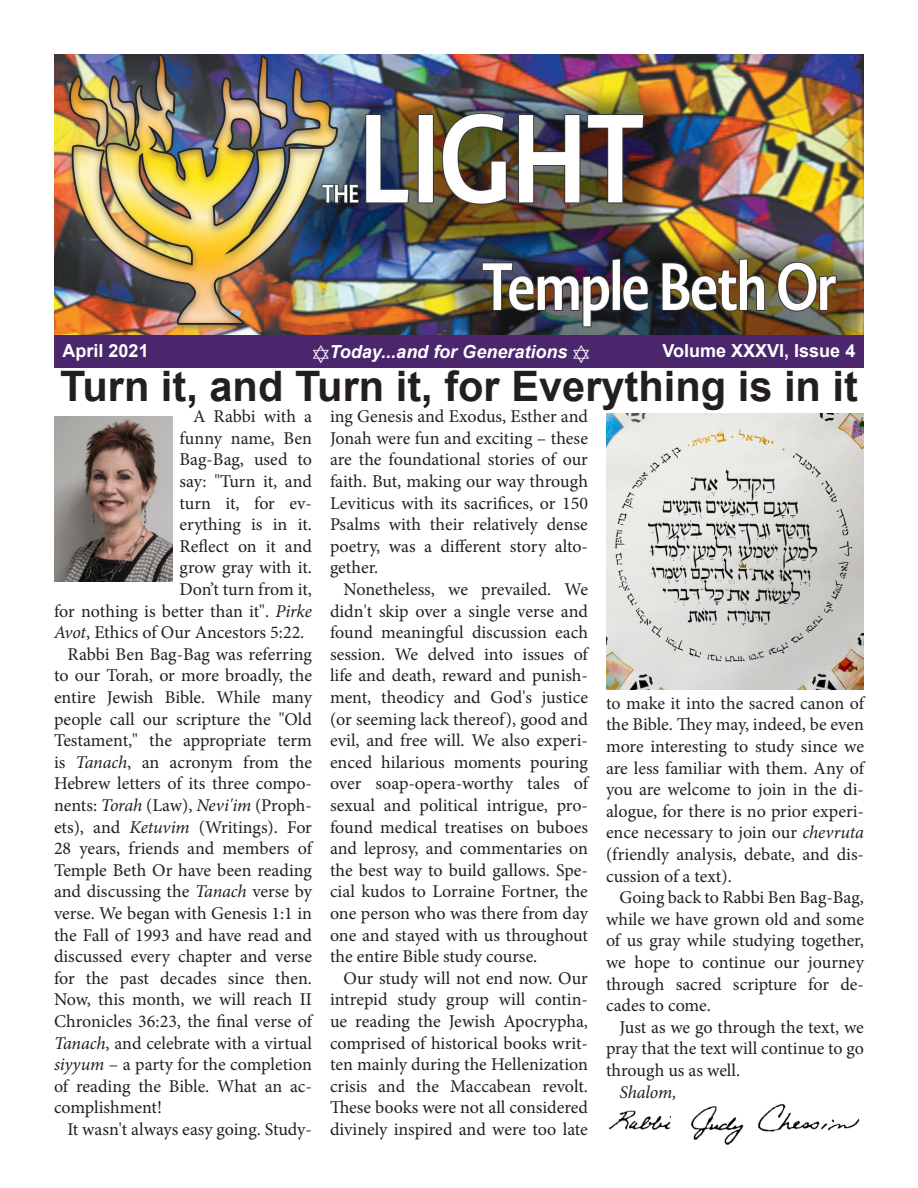
<style>
.page{position:relative;width:918px;height:1188px;background:#fff}
.page>*{position:absolute;margin:0;border:0;box-sizing:border-box;transform-origin:0 0}
.t1{font:700 42px "Arial";color:#231f20}
.t2{font:18px/21.6px "Minion Pro";letter-spacing:-.005em;color:#231f20;text-align:justify}
.t3{font:700 18px "Arial";color:#fff}
.t4{font:italic 700 18px "Arial";color:#fff}
.t5{font:italic 18px "Minion Pro";letter-spacing:-.005em;color:#231f20}
.s1{font-style:italic}
</style>
<div class="page">
<div style="left:54px;top:335px;width:810px;height:32px;background:#4b266d"></div>
<img style="left:608px;top:1103px;width:252px;height:41px">
<img style="left:54px;top:54px;width:810px;height:281px">
<img style="left:54px;top:417px;width:119px;height:165px">
<img style="left:606px;top:413px;width:258px;height:276px">
<p class="t3" style="left:63px;top:338px;width:88px">April 2021</p>
<p class="t3" style="left:663px;top:338px;width:194px">Volume XXXVI, Issue 4</p>
<p class="t1" style="left:60px;top:357px;width:799px">Turn it, and Turn it, for Everything is in it</p>
<p class="t2" style="left:193px;top:406px;width:120px">A Rabbi with a</p>
<p class="t2" style="left:180px;top:427px;width:134px">funny name, Ben</p>
<p class="t2" style="left:180px;top:449px;width:134px">Bag-Bag, used to</p>
<p class="t2" style="left:180px;top:471px;width:134px">say: "Turn it, and</p>
<p class="t2" style="left:180px;top:492px;width:134px">turn it, for ev-</p>
<p class="t2" style="left:180px;top:514px;width:134px">erything is in it.</p>
<p class="t2" style="left:180px;top:535px;width:134px">Reflect on it and</p>
<p class="t2" style="left:180px;top:557px;width:134px">grow gray with it.</p>
<p class="t2" style="left:180px;top:579px;width:134px">Don’t turn from it,</p>
<p class="t2" style="left:54px;top:600px;width:259px">for nothing is better than it". <span class="s1">Pirke</span></p>
<p class="t2" style="left:54px;top:622px;width:252px"><span class="s1">Avot</span>, Ethics of Our Ancestors 5:22.</p>
<p class="t2" style="left:54px;top:643px;width:260px;text-indent:14px">Rabbi Ben Bag-Bag was referring to our Torah, or more broadly, the entire Jewish Bible. While many people call our scripture the "Old Testament," the appropriate term is <span class="s1">Tanach</span>, an acronym from the Hebrew letters of its three compo&shy;nents: <span class="s1">Torah</span> (Law), <span class="s1">Nevi'im</span> (Proph&shy;ets), and <span class="s1">Ketuvim</span> (Writings). For 28 years, friends and members of Temple Beth Or have been reading and discussing the <span class="s1">Tanach</span> verse by verse. We began with Genesis 1:1 in the Fall of 1993 and have read and discussed every chapter and verse for the past decades since then.<br>Now, this month, we will reach II Chronicles 36:23, the final verse of <span class="s1">Tanach</span>, and celebrate with a virtual <span class="s1">siyyum</span> – a party for the completion of reading the Bible. What an ac&shy;complishment!</p>
<p class="t2" style="left:68px;top:1119px;width:246px">It wasn't always easy going. Study-</p>
<p class="t4" style="left:330px;top:340px;width:239px">Today...and for Generations</p>
<p class="t2" style="left:330px;top:406px;width:260px">ing Genesis and Exodus, Esther and Jonah were fun and exciting – these are the foundational stories of our faith. But, making our way through Leviticus with its sacrifices, or 150<br>Psalms with their relatively dense poetry, was a different story alto&shy;gether.</p>
<p class="t2" style="left:330px;top:579px;width:260px;text-indent:14px">Nonetheless, we prevailed. We didn't skip over a single verse and found meaningful discussion each session. We delved into issues of life and death, reward and punish&shy;ment, theodicy and God's justice (or seeming lack thereof), good and evil, and free will. We also experi&shy;enced hilarious moments pouring over soap-opera-worthy tales of sexual and political intrigue, pro&shy;found medical treatises on buboes and leprosy, and commentaries on the best way to build gallows. Spe&shy;cial kudos to Lorraine Fortner, the one person who was there from day one and stayed with us throughout the entire Bible study course.</p>
<p class="t2" style="left:330px;top:967px;width:260px;text-indent:14px">Our study will not end now. Our intrepid study group will contin&shy;ue reading the Jewish Apocrypha, comprised of historical books writ&shy;ten mainly during the Hellenization crisis and the Maccabean revolt.<br>These books were not all considered divinely inspired and were too late</p>
<p class="t2" style="left:606px;top:692px;width:260px">to make it into the sacred canon of the Bible. They may, indeed, be even more interesting to study since we are less familiar with them. Any of you are welcome to join in the di&shy;alogue, for there is no prior experi&shy;ence necessary to join our <span class="s1">chevruta </span>(friendly analysis, debate, and dis&shy;cussion of a text).</p>
<p class="t2" style="left:606px;top:887px;width:260px;text-indent:14px">Going back to Rabbi Ben Bag-Bag, while we have grown old and some of us gray while studying together, we hope to continue our journey through sacred scripture for de&shy;cades to come.</p>
<p class="t2" style="left:606px;top:1016px;width:260px;text-indent:14px">Just as we go through the text, we pray that the text will continue to go through us as well.</p>
<p class="t5" style="left:620px;top:1080px;width:59px">Shalom,</p>
</div>
